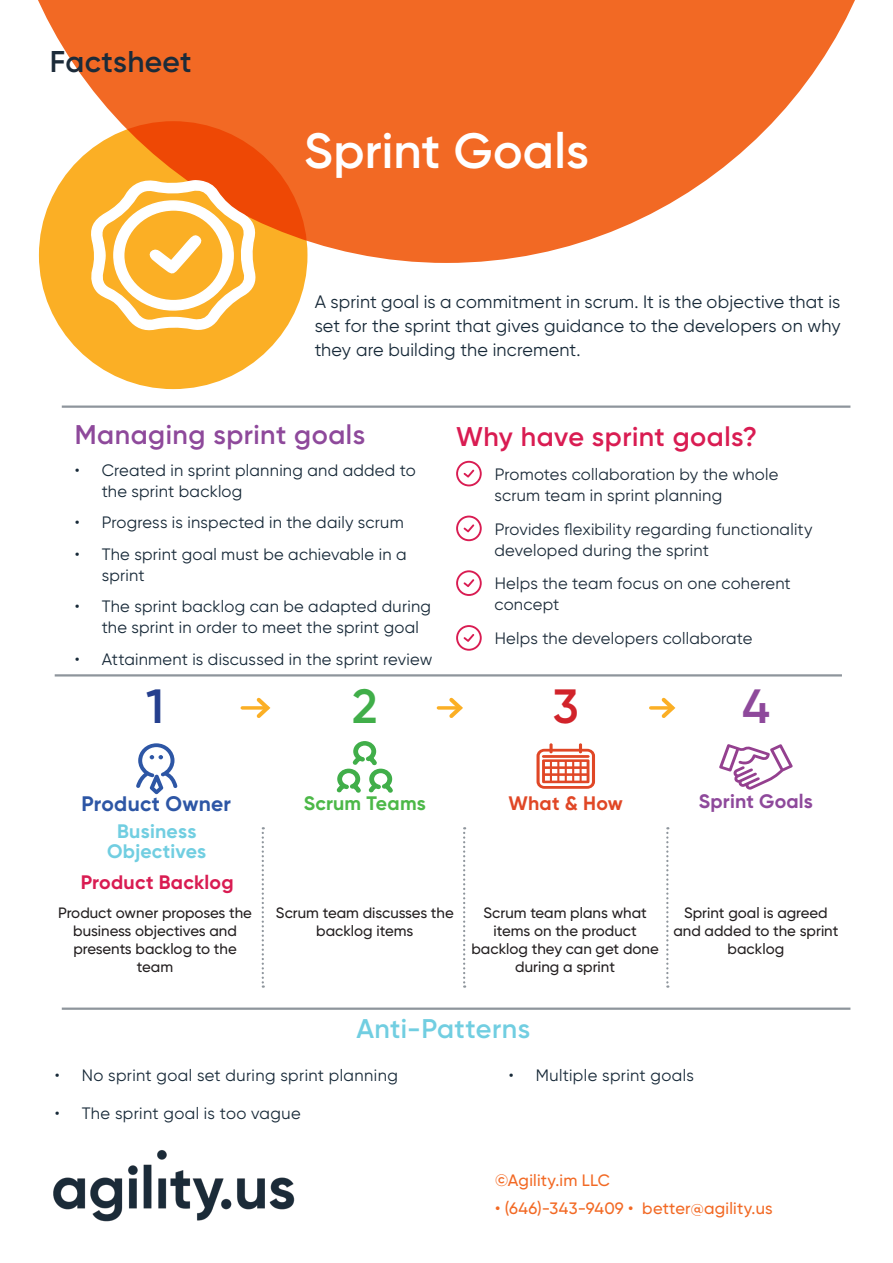
<style>
.page{position:relative;width:893px;height:1263px;background:#fff}
.page>*{position:absolute;margin:0;border:0;box-sizing:border-box;transform-origin:0 0}
.t1{font:600 49.5px "Gilroy";letter-spacing:.005em;color:#fff}
.t2{font:600 48px "Gilroy";color:#253f8e}
.t3{font:600 48px "Gilroy";color:#40ae49}
.t4{font:600 48px "Gilroy";color:#d1232a}
.t5{font:600 48px "Gilroy";color:#8e499b}
.t6{font:600 30px "Gilroy";letter-spacing:.01em;color:#1c2b39}
.t7{font:600 27px "Gilroy";letter-spacing:.02em;color:#8e499b}
.t8{font:600 27px "Gilroy";letter-spacing:.02em;color:#d91c52}
.t9{font:600 27px "Gilroy";letter-spacing:.015em;color:#71cee1}
.t10{font:700 21px "Gilroy";letter-spacing:.01em;color:#2d56a5}
.t11{font:700 19.5px "Gilroy";letter-spacing:.01em;color:#71cee1}
.t12{font:700 19.5px "Gilroy";letter-spacing:.01em;color:#d91c52}
.t13{font:700 19.5px "Gilroy";letter-spacing:.01em;color:#8e499b}
.t14{font:700 19.5px "Gilroy";letter-spacing:.01em;color:#4cb848}
.t15{font:700 19.5px "Gilroy";letter-spacing:.01em;color:#e04726}
.t16{font:18px/24px "Gilroy";letter-spacing:.01em;color:#172938;text-align:justify}
.t17{font:16.5px/21px "Gilroy";letter-spacing:.015em;color:#172938}
.t18{font:16.5px/21px "Gilroy";letter-spacing:.015em;color:#1c2b39}
.t19{font:500 16.5px "Gilroy";letter-spacing:.015em;color:#f26924}
.t20{font:500 15px/18px "Gilroy";color:#231f20;text-align:center}
</style>
<div class="page">
<div style="left:39px;top:121px;width:268px;height:268px;background:#fbaf25;border-radius:50%"></div>
<svg style="left:38px;top:0;width:817px;height:263px;fill:#f26924"></svg>
<img style="left:53px;top:1150px;width:242px;height:71px">
<svg style="left:456px;top:461px;width:26px;height:25px"></svg>
<svg style="left:456px;top:516px;width:26px;height:25px"></svg>
<svg style="left:456px;top:570px;width:26px;height:26px"></svg>
<svg style="left:456px;top:625px;width:26px;height:26px"></svg>
<svg style="left:136px;top:743px;width:42px;height:51px"></svg>
<svg style="left:336px;top:741px;width:57px;height:52px"></svg>
<hr style="left:55px;top:674px;width:787px;height:2px;background:#8e959c">
<svg style="left:719px;top:744px;width:74px;height:46px"></svg>
<svg style="left:536px;top:743px;width:59px;height:46px"></svg>
<hr style="left:62px;top:405px;width:788px;height:3px;background:#8e959c">
<svg style="left:89px;top:177px;width:167px;height:154px"></svg>
<hr style="left:62px;top:1007px;width:788px;height:3px;background:#8e959c">
<svg style="left:242px;top:706px;width:11px;height:4px"></svg>
<svg style="left:253px;top:697px;width:18px;height:21px"></svg>
<svg style="left:651px;top:706px;width:7px;height:4px"></svg>
<svg style="left:658px;top:697px;width:18px;height:21px"></svg>
<svg style="left:438px;top:706px;width:8px;height:4px"></svg>
<svg style="left:446px;top:697px;width:17px;height:21px"></svg>
<svg style="left:262px;top:827px;width:2px;height:161px"></svg>
<svg style="left:463px;top:827px;width:2px;height:161px"></svg>
<svg style="left:666px;top:827px;width:2px;height:161px"></svg>
<p class="t6" style="left:50px;top:43px;width:143px">Factsheet</p>
<p class="t1" style="left:304px;top:120px;width:286px">Sprint Goals</p>
<p class="t16" style="left:315px;top:289px;width:527px">A sprint goal is a commitment in scrum. It is the objective that is set for the sprint that gives guidance to the developers on why they are building the increment.</p>
<p class="t7" style="left:75px;top:418px;width:292px">Managing sprint goals</p>
<p class="t17" style="left:102px;top:459px;width:316px;text-indent:-27px">• Created in sprint planning and added to the sprint backlog</p>
<p class="t17" style="left:75px;top:512px;width:330px">• Progress is inspected in the daily scrum</p>
<p class="t17" style="left:102px;top:543px;width:306px;text-indent:-27px">• The sprint goal must be achievable in a sprint</p>
<p class="t17" style="left:102px;top:596px;width:331px;text-indent:-27px">• The sprint backlog can be adapted during the sprint in order to meet the sprint goal</p>
<p class="t17" style="left:75px;top:649px;width:359px">• Attainment is discussed in the sprint review</p>
<p class="t8" style="left:456px;top:420px;width:302px">Why have sprint goals?</p>
<p class="t18" style="left:494px;top:463px;width:286px">Promotes collaboration by the whole scrum team in sprint planning</p>
<p class="t18" style="left:494px;top:518px;width:320px">Provides flexibility regarding functionality developed during the sprint</p>
<p class="t18" style="left:494px;top:573px;width:298px">Helps the team focus on one coherent concept</p>
<p class="t18" style="left:495px;top:628px;width:259px">Helps the developers collaborate</p>
<p class="t2" style="left:146px;top:676px;width:19px">1</p>
<p class="t3" style="left:352px;top:676px;width:27px">2</p>
<p class="t4" style="left:553px;top:676px;width:27px">3</p>
<p class="t5" style="left:742px;top:676px;width:29px">4</p>
<p class="t10" style="left:82px;top:790px;width:151px">Product Owner</p>
<p class="t14" style="left:304px;top:791px;width:124px">Scrum Teams</p>
<p class="t15" style="left:509px;top:791px;width:116px">What &amp; How</p>
<p class="t13" style="left:699px;top:789px;width:116px">Sprint Goals</p>
<p class="t11" style="left:117px;top:819px;width:81px">Business</p>
<p class="t11" style="left:107px;top:839px;width:101px">Objectives</p>
<p class="t12" style="left:81px;top:870px;width:154px">Product Backlog</p>
<p class="t20" style="left:58px;top:903px;width:195px">Product owner proposes the business objectives and</p>
<p class="t20" style="left:73px;top:939px;width:165px">presents backlog to the team</p>
<p class="t20" style="left:276px;top:903px;width:179px">Scrum team discusses the backlog items</p>
<p class="t20" style="left:471px;top:903px;width:189px">Scrum team plans what items on the product backlog they can get done during a sprint</p>
<p class="t20" style="left:673px;top:903px;width:166px">Sprint goal is agreed and added to the sprint backlog</p>
<p class="t9" style="left:356px;top:1012px;width:175px">Anti-Patterns</p>
<p class="t17" style="left:55px;top:1065px;width:345px">• No sprint goal set during sprint planning</p>
<p class="t17" style="left:55px;top:1102px;width:248px">• The sprint goal is too vague</p>
<p class="t17" style="left:509px;top:1065px;width:187px">• Multiple sprint goals</p>
<p class="t19" style="left:495px;top:1170px;width:116px">©Agility.im LLC</p>
<p class="t19" style="left:495px;top:1198px;width:279px">• (646)-343-9409 • better@agility.us</p>
</div>
